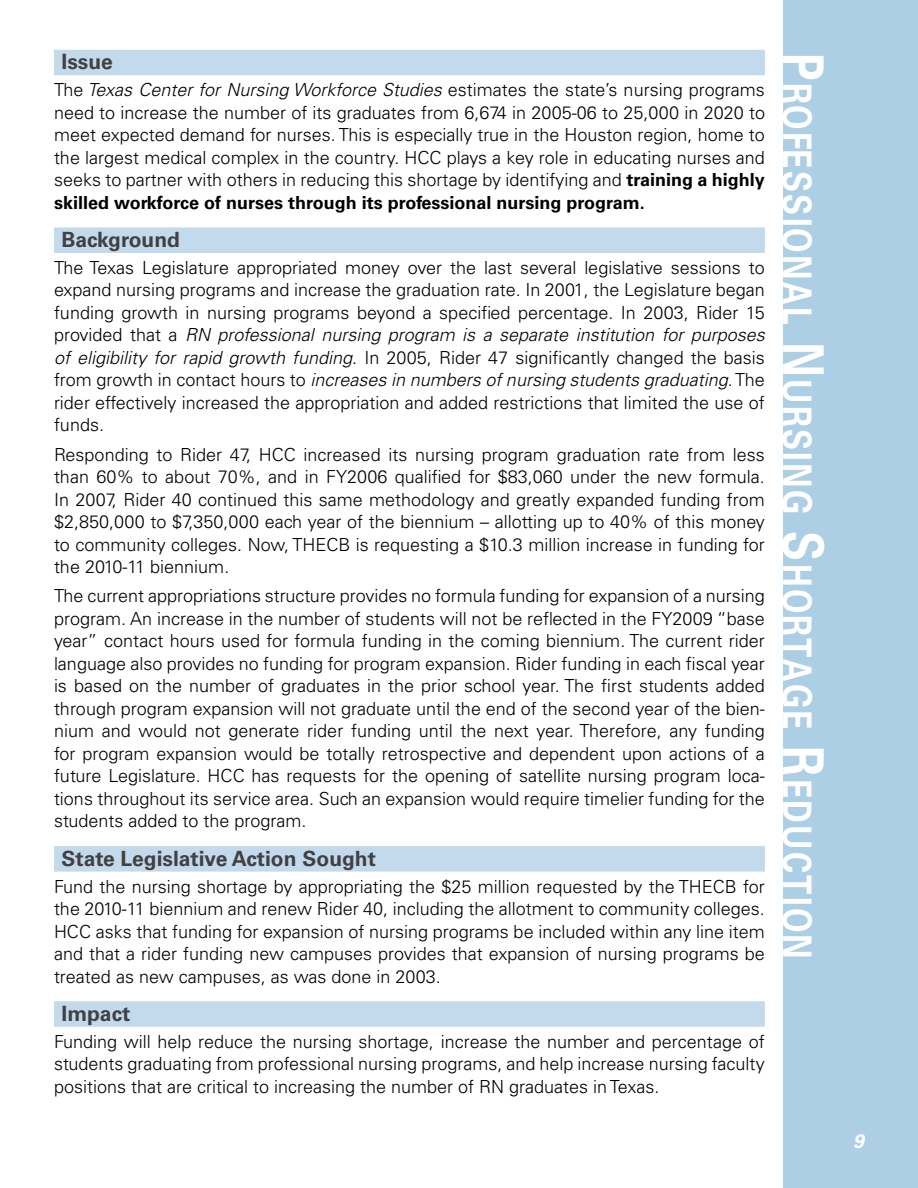
<style>
.page{position:relative;width:918px;height:1188px;background:#fff}
.page>*{position:absolute;margin:0;border:0;box-sizing:border-box;transform-origin:0 0}
.t1{font:700 39.3px "Univers LT Std";letter-spacing:.07em;color:#fff;scale:.8 1}
.t2{font:700 21px "Univers LT Std";color:#414042}
.t3{font:italic 700 19.5px "Univers LT Std";color:#fff}
.t4{font:300 18px/22.5px "Univers LT Std";color:#000;text-align:justify}
.s1{font-style:italic}
.s2{font-weight:700}
.s3{font-size:56.25px}
</style>
<div class="page">
<div style="left:784px;top:0;width:134px;height:1188px;background:#adcfe6"></div>
<div style="left:54px;top:50px;width:711px;height:25px;background:#c3daec"></div>
<div style="left:54px;top:227px;width:711px;height:26px;background:#c3daec"></div>
<div style="left:54px;top:846px;width:711px;height:26px;background:#c3daec"></div>
<div style="left:54px;top:1001px;width:711px;height:26px;background:#c3daec"></div>
<p class="t2" style="left:62px;top:50px;width:53px">Issue</p>
<p class="t4" style="left:54px;top:79px;width:713px">The <span class="s1">Texas Center for Nursing Workforce Studies</span> estimates the state’s nursing programs need to increase the number of its graduates from 6,674 in 2005-06 to 25,000 in 2020 to meet expected demand for nurses. This is especially true in the Houston region, home to the largest medical complex in the country. HCC plays a key role in educating nurses and seeks to partner with others in reducing this shortage by identifying and <span class="s2">training a highly skilled workforce of nurses through its professional nursing program.</span></p>
<p class="t2" style="left:62px;top:227px;width:120px">Background</p>
<p class="t4" style="left:54px;top:256px;width:712px">The Texas Legislature appropriated money over the last several legislative sessions to expand nursing programs and increase the graduation rate. In 2001, the Legislature began funding growth in nursing programs beyond a specified percentage. In 2003, Rider 15 provided that a <span class="s1">RN professional nursing program is a separate institution for purposes of eligibility for rapid growth funding</span>. In 2005, Rider 47 significantly changed the basis from growth in contact hours to <span class="s1">increases in numbers of nursing students graduating</span>. The rider effectively increased the appropriation and added restrictions that limited the use of funds.</p>
<p class="t4" style="left:54px;top:443px;width:712px;text-align:left">Responding to Rider 47, HCC increased its nursing program graduation rate from less than 60% to about 70%, and in FY2006 qualified for $83,060 under the new formula.<br>In 2007, Rider 40 continued this same methodology and greatly expanded funding from $2,850,000 to $7,350,000 each year of the biennium – allotting up to 40% of this money to community colleges. Now, THECB is requesting a $10.3 million increase in funding for the 2010-11 biennium.</p>
<p class="t4" style="left:54px;top:585px;width:712px">The current appropriations structure provides no formula funding for expansion of a nursing program. An increase in the number of students will not be reflected in the FY2009 “base year” contact hours used for formula funding in the coming biennium. The current rider language also provides no funding for program expansion. Rider funding in each fiscal year is based on the number of graduates in the prior school year. The first students added through program expansion will not graduate until the end of the second year of the bien&shy;nium and would not generate rider funding until the next year. Therefore, any funding for program expansion would be totally retrospective and dependent upon actions of a future Legislature. HCC has requests for the opening of satellite nursing program loca&shy;tions throughout its service area. Such an expansion would require timelier funding for the students added to the program.</p>
<p class="t2" style="left:62px;top:846px;width:316px">State Legislative Action Sought</p>
<p class="t4" style="left:54px;top:875px;width:712px;text-align:left">Fund the nursing shortage by appropriating the $25 million requested by the THECB for the 2010-11 biennium and renew Rider 40, including the allotment to community colleges.<br>HCC asks that funding for expansion of nursing programs be included within any line item and that a rider funding new campuses provides that expansion of nursing programs be treated as new campuses, as was done in 2003.</p>
<p class="t2" style="left:62px;top:1001px;width:70px">Impact</p>
<p class="t4" style="left:54px;top:1030px;width:712px">Funding will help reduce the nursing shortage, increase the number and percentage of students graduating from professional nursing programs, and help increase nursing faculty positions that are critical to increasing the number of RN graduates in Texas.</p>
<h1 class="t1" style="left:820px;top:53px;width:1134px;rotate:90deg"><span class="s3">P</span>rofessional <span class="s3">N</span> ursing <span class="s3">S</span>hortage <span class="s3">R</span>eduction</h1>
<p class="t3" style="left:853px;top:1130px;width:12px">9</p>
</div>
